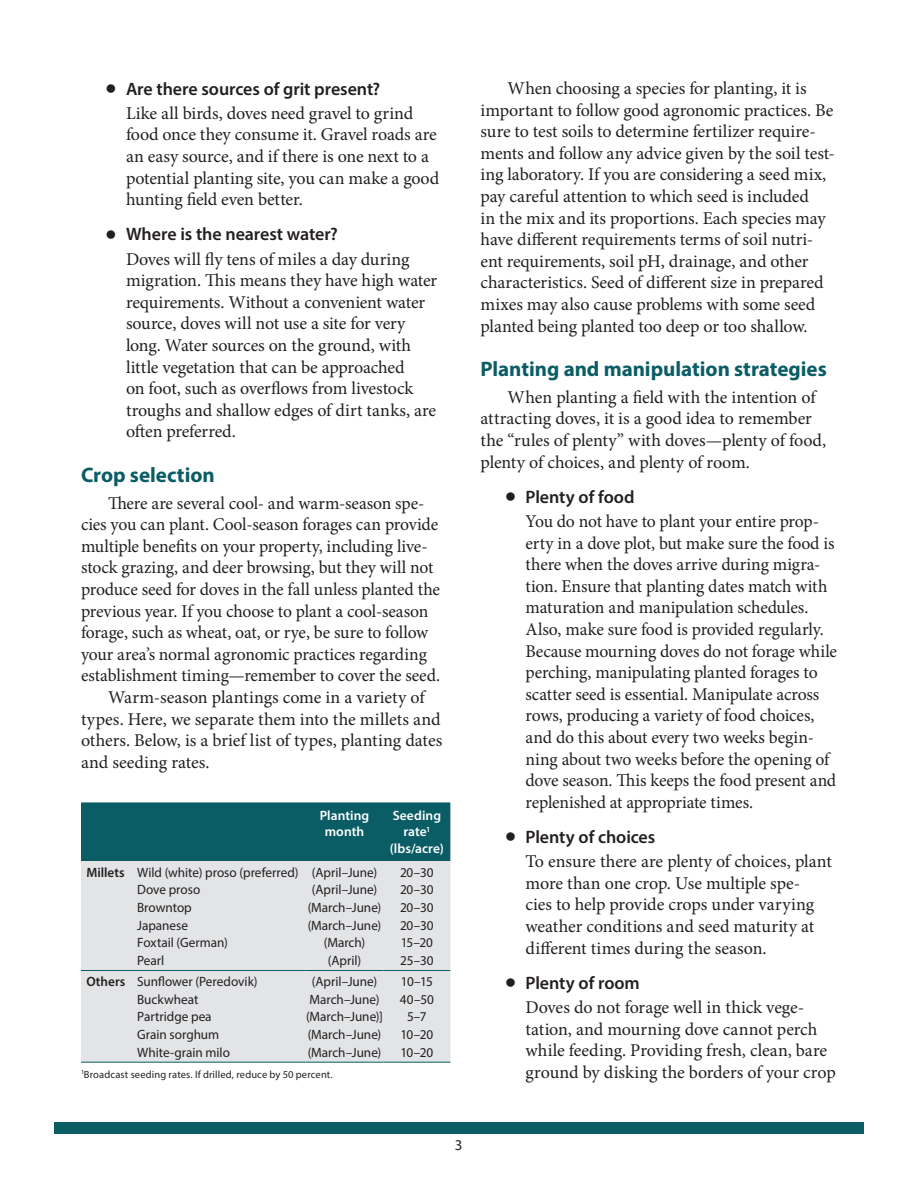
<style>
.page{position:relative;width:918px;height:1188px;background:#fff}
.page>*{position:absolute;margin:0;border:0;box-sizing:border-box;transform-origin:0 0}
.heading1{font:700 21px "Myriad Pro";color:#0a5d65}
.indent{font:18px/21.6px "Minion Pro";letter-spacing:-.01em;color:#231f20}
.body_text{font:18px/21.6px "Minion Pro";letter-spacing:-.005em;color:#231f20}
.tab_heading{font:600 18px "Myriad Pro";letter-spacing:-.005em;color:#231f20}
.t1{font:15px "Myriad Pro";color:#231f20}
.t2{font:13.5px "Myriad Pro";letter-spacing:-.005em;color:#231f20}
.t3{font:600 13.5px/16.2px "Myriad Pro";letter-spacing:.005em;color:#fff;text-align:center}
.t4{font:600 13.5px "Myriad Pro";letter-spacing:.005em;color:#231f20}
.t5{font:10.5px "Myriad Pro";letter-spacing:.015em;color:#231f20}
</style>
<div class="page">
<div style="left:54px;top:1122px;width:810px;height:12px;background:#0a5d65"></div>
<div style="left:81px;top:802px;width:369px;height:59px;background:#0a5d65"></div>
<div style="left:81px;top:861px;width:369px;height:201px;background:#e2e4e6"></div>
<hr style="left:81px;top:970px;width:56px;height:1px;background:#0a5d65">
<hr style="left:137px;top:970px;width:169px;height:1px;background:#0a5d65">
<hr style="left:306px;top:970px;width:77px;height:1px;background:#0a5d65">
<hr style="left:383px;top:970px;width:67px;height:1px;background:#0a5d65">
<hr style="left:81px;top:1062px;width:56px;height:1px;background:#0a5d65">
<hr style="left:137px;top:1062px;width:169px;height:1px;background:#0a5d65">
<hr style="left:306px;top:1062px;width:77px;height:1px;background:#0a5d65">
<hr style="left:383px;top:1062px;width:67px;height:1px;background:#0a5d65">
<p class="tab_heading" style="left:126px;top:77px;width:256px">Are there sources of grit present?</p>
<p class="indent" style="left:126px;top:102px;width:315px">Like all birds, doves need gravel to grind food once they consume it. Gravel roads are an easy source, and if there is one next to a potential planting site, you can make a good hunting field even better.</p>
<p class="tab_heading" style="left:126px;top:223px;width:213px">Where is the nearest water?</p>
<p class="indent" style="left:126px;top:248px;width:313px">Doves will fly tens of miles a day during migration. This means they have high water requirements. Without a convenient water source, doves will not use a site for very long. Water sources on the ground, with little vegetation that can be approached<br>on foot, such as overflows from livestock troughs and shallow edges of dirt tanks, are often preferred.</p>
<p class="heading1" style="left:81px;top:461px;width:135px">Crop selection</p>
<p class="body_text" style="left:81px;top:492px;width:361px;text-indent:27px">There are several cool- and warm-season spe&shy;cies you can plant. Cool-season forages can provide multiple benefits on your property, including live&shy;stock grazing, and deer browsing, but they will not produce seed for doves in the fall unless planted the previous year. If you choose to plant a cool-season forage, such as wheat, oat, or rye, be sure to follow your area’s normal agronomic practices regarding establishment timing—remember to cover the seed.</p>
<p class="body_text" style="left:81px;top:686px;width:363px;text-indent:27px">Warm-season plantings come in a variety of types. Here, we separate them into the millets and others. Below, is a brief list of types, planting dates and seeding rates.</p>
<p class="t3" style="left:320px;top:807px;width:51px">Planting month</p>
<p class="t3" style="left:390px;top:807px;width:56px">Seeding rate<sup>1 </sup>(lbs/acre)</p>
<p class="t4" style="left:86px;top:864px;width:40px">Millets</p>
<p class="t2" style="left:137px;top:864px;width:163px">Wild (white) proso (preferred)</p>
<p class="t2" style="left:312px;top:864px;width:67px">(April–June)</p>
<p class="t2" style="left:400px;top:864px;width:35px">20–30</p>
<p class="t2" style="left:137px;top:882px;width:65px">Dove proso</p>
<p class="t2" style="left:312px;top:882px;width:67px">(April–June)</p>
<p class="t2" style="left:400px;top:882px;width:35px">20–30</p>
<p class="t2" style="left:137px;top:899px;width:56px">Browntop</p>
<p class="t2" style="left:308px;top:899px;width:75px">(March–June)</p>
<p class="t2" style="left:400px;top:899px;width:35px">20–30</p>
<p class="t2" style="left:137px;top:917px;width:52px">Japanese</p>
<p class="t2" style="left:308px;top:917px;width:75px">(March–June)</p>
<p class="t2" style="left:400px;top:917px;width:35px">20–30</p>
<p class="t2" style="left:137px;top:935px;width:92px">Foxtail (German)</p>
<p class="t2" style="left:324px;top:935px;width:43px">(March)</p>
<p class="t2" style="left:401px;top:935px;width:34px">15–20</p>
<p class="t2" style="left:137px;top:952px;width:29px">Pearl</p>
<p class="t2" style="left:328px;top:952px;width:35px">(April)</p>
<p class="t2" style="left:400px;top:952px;width:35px">25–30</p>
<p class="t4" style="left:86px;top:973px;width:40px">Others</p>
<p class="t2" style="left:137px;top:973px;width:122px">Sunflower (Peredovik)</p>
<p class="t2" style="left:312px;top:973px;width:67px">(April–June)</p>
<p class="t2" style="left:401px;top:973px;width:33px">10–15</p>
<p class="t2" style="left:137px;top:991px;width:63px">Buckwheat</p>
<p class="t2" style="left:309px;top:991px;width:72px">March–June)</p>
<p class="t2" style="left:400px;top:991px;width:36px">40–50</p>
<p class="t2" style="left:137px;top:1009px;width:76px">Partridge pea</p>
<p class="t2" style="left:306px;top:1009px;width:78px">(March–June)]</p>
<p class="t2" style="left:407px;top:1009px;width:21px">5–7</p>
<p class="t2" style="left:137px;top:1026px;width:84px">Grain sorghum</p>
<p class="t2" style="left:308px;top:1026px;width:75px">(March–June)</p>
<p class="t2" style="left:400px;top:1026px;width:34px">10–20</p>
<p class="t2" style="left:137px;top:1044px;width:94px">White-grain milo</p>
<p class="t2" style="left:308px;top:1044px;width:75px">(March–June)</p>
<p class="t2" style="left:400px;top:1044px;width:34px">10–20</p>
<p class="t5" style="left:81px;top:1068px;width:253px"><sup>1</sup>Broadcast seeding rates. If drilled, reduce by 50 percent.</p>
<p class="body_text" style="left:481px;top:78px;width:356px;text-indent:27px">When choosing a species for planting, it is important to follow good agronomic practices. Be sure to test soils to determine fertilizer require&shy;ments and follow any advice given by the soil test&shy;ing laboratory. If you are considering a seed mix, pay careful attention to which seed is included<br>in the mix and its proportions. Each species may have different requirements terms of soil nutri&shy;ent requirements, soil pH, drainage, and other characteristics. Seed of different size in prepared mixes may also cause problems with some seed planted being planted too deep or too shallow.</p>
<p class="heading1" style="left:481px;top:355px;width:348px">Planting and manipulation strategies</p>
<p class="body_text" style="left:481px;top:386px;width:347px;text-indent:27px">When planting a field with the intention of attracting doves, it is a good idea to remember the “rules of plenty” with doves—plenty of food, plenty of choices, and plenty of room.</p>
<p class="tab_heading" style="left:526px;top:485px;width:110px">Plenty of food</p>
<p class="indent" style="left:526px;top:511px;width:313px">You do not have to plant your entire prop&shy;erty in a dove plot, but make sure the food is there when the doves arrive during migra&shy;tion. Ensure that planting dates match with maturation and manipulation schedules.<br>Also, make sure food is provided regularly.<br>Because mourning doves do not forage while perching, manipulating planted forages to scatter seed is essential. Manipulate across rows, producing a variety of food choices, and do this about every two weeks begin&shy;ning about two weeks before the opening of dove season. This keeps the food present and replenished at appropriate times.</p>
<p class="tab_heading" style="left:526px;top:825px;width:131px">Plenty of choices</p>
<p class="indent" style="left:526px;top:851px;width:308px">To ensure there are plenty of choices, plant more than one crop. Use multiple spe-<br>cies to help provide crops under varying weather conditions and seed maturity at different times during the season.</p>
<p class="tab_heading" style="left:526px;top:971px;width:116px">Plenty of room</p>
<p class="indent" style="left:526px;top:997px;width:312px">Doves do not forage well in thick vege&shy;tation, and mourning dove cannot perch while feeding. Providing fresh, clean, bare ground by disking the borders of your crop</p>
<p class="t1" style="left:455px;top:1136px;width:9px">3</p>
</div>
